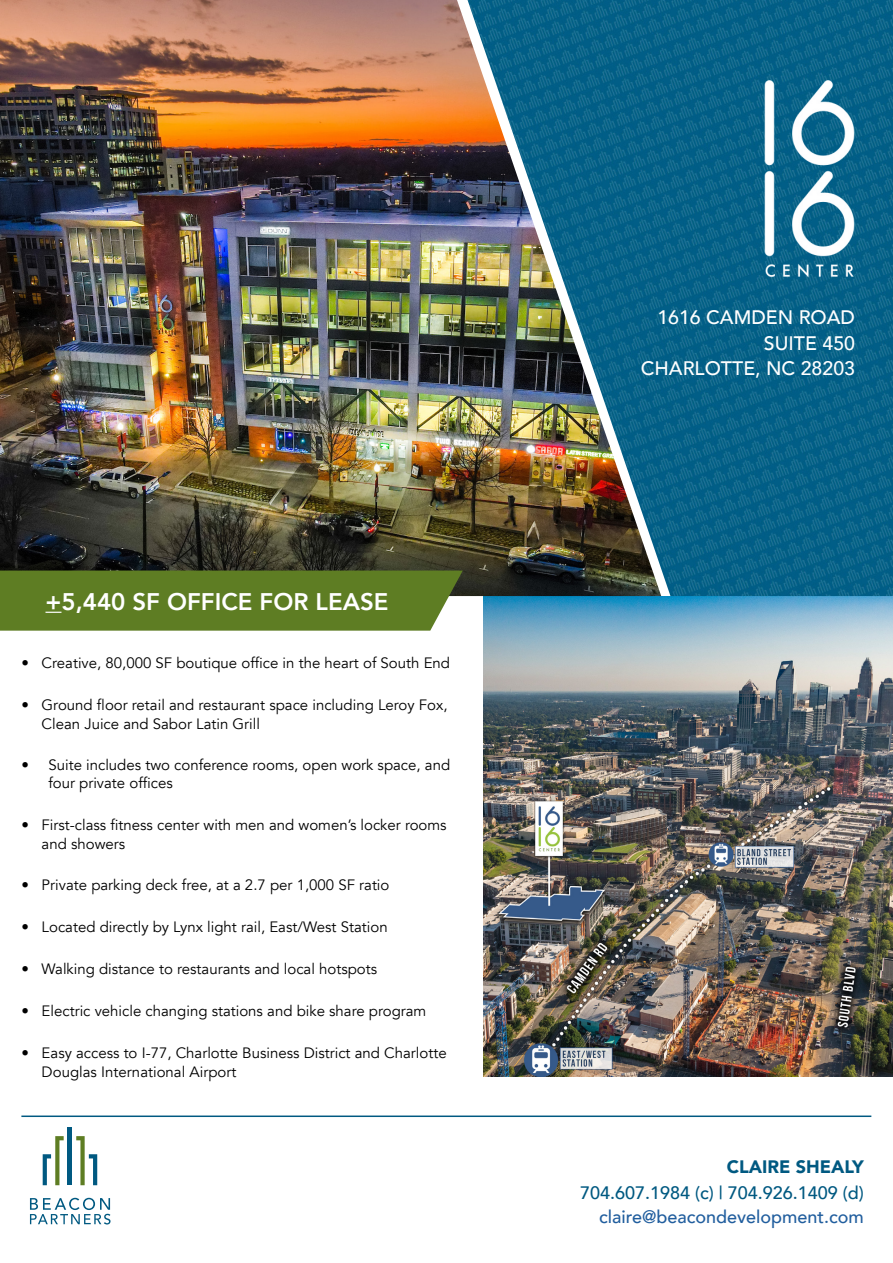
<style>
.page{position:relative;width:893px;height:1263px;background:#fff}
.page>*{position:absolute;margin:0;border:0;box-sizing:border-box;transform-origin:0 0}
.t1{font:800 24px "Avenir";color:#fff}
.t2{font:500 19.5px/25.5px "Avenir";color:#fff;text-align:right}
.t3{font:500 18px "Avenir";color:#005981}
.t4{font:500 18px "Avenir";color:#215e9e}
.t5{font:900 18px "Avenir";color:#005981}
.t6{font:15px/19.5px "Avenir";color:#000}
</style>
<div class="page">
<hr style="left:21px;top:1115px;width:850px;height:2px;background:#005981">
<hr style="left:68px;top:1127px;width:4px;height:58px;background:#005981">
<svg style="left:76px;top:1136px;width:21px;height:49px"></svg>
<svg style="left:43px;top:1136px;width:21px;height:49px"></svg>
<svg style="left:30px;top:1198px;width:81px;height:26px"></svg>
<img style="left:483px;top:597px;width:410px;height:480px">
<img style="left:0;top:0;width:468px;height:596px">
<img style="left:468px;top:0;width:425px;height:596px">
<img style="left:739px;top:75px;width:127px;height:214px">
<div style="left:0;top:570px;width:463px;height:61px;background:#5e7d23"></div>
<h1 class="t1" style="left:46px;top:583px;width:344px">+5,440 SF OFFICE FOR LEASE</h1>
<p class="t6" style="left:21px;top:653px;width:430px">• Creative, 80,000 SF boutique office in the heart of South End</p>
<p class="t6" style="left:42px;top:695px;width:407px;text-indent:-20px">• Ground floor retail and restaurant space including Leroy Fox,<br>Clean Juice and Sabor Latin Grill</p>
<p class="t6" style="left:48px;top:756px;width:403px;line-height:18px;text-indent:-27px">• Suite includes two conference rooms, open work space, and four private offices</p>
<p class="t6" style="left:42px;top:815px;width:406px;text-indent:-20px">• First-class fitness center with men and women’s locker rooms and showers</p>
<p class="t6" style="left:21px;top:875px;width:370px">• Private parking deck free, at a 2.7 per 1,000 SF ratio</p>
<p class="t6" style="left:21px;top:917px;width:368px">• Located directly by Lynx light rail, East/West Station</p>
<p class="t6" style="left:21px;top:959px;width:357px">• Walking distance to restaurants and local hotspots</p>
<p class="t6" style="left:21px;top:1001px;width:406px">• Electric vehicle changing stations and bike share program</p>
<p class="t6" style="left:42px;top:1043px;width:407px;text-indent:-20px">• Easy access to I-77, Charlotte Business District and Charlotte<br>Douglas International Airport</p>
<h2 class="t2" style="left:641px;top:304px;width:216px">1616 CAMDEN ROAD<br>SUITE 450<br>CHARLOTTE, NC 28203</h2>
<p class="t5" style="left:727px;top:1151px;width:138px">CLAIRE SHEALY</p>
<p class="t3" style="left:580px;top:1177px;width:285px">704.607.1984 (c) | 704.926.1409 (d)</p>
<p class="t4" style="left:599px;top:1201px;width:266px">claire@beacondevelopment.com</p>
</div>
